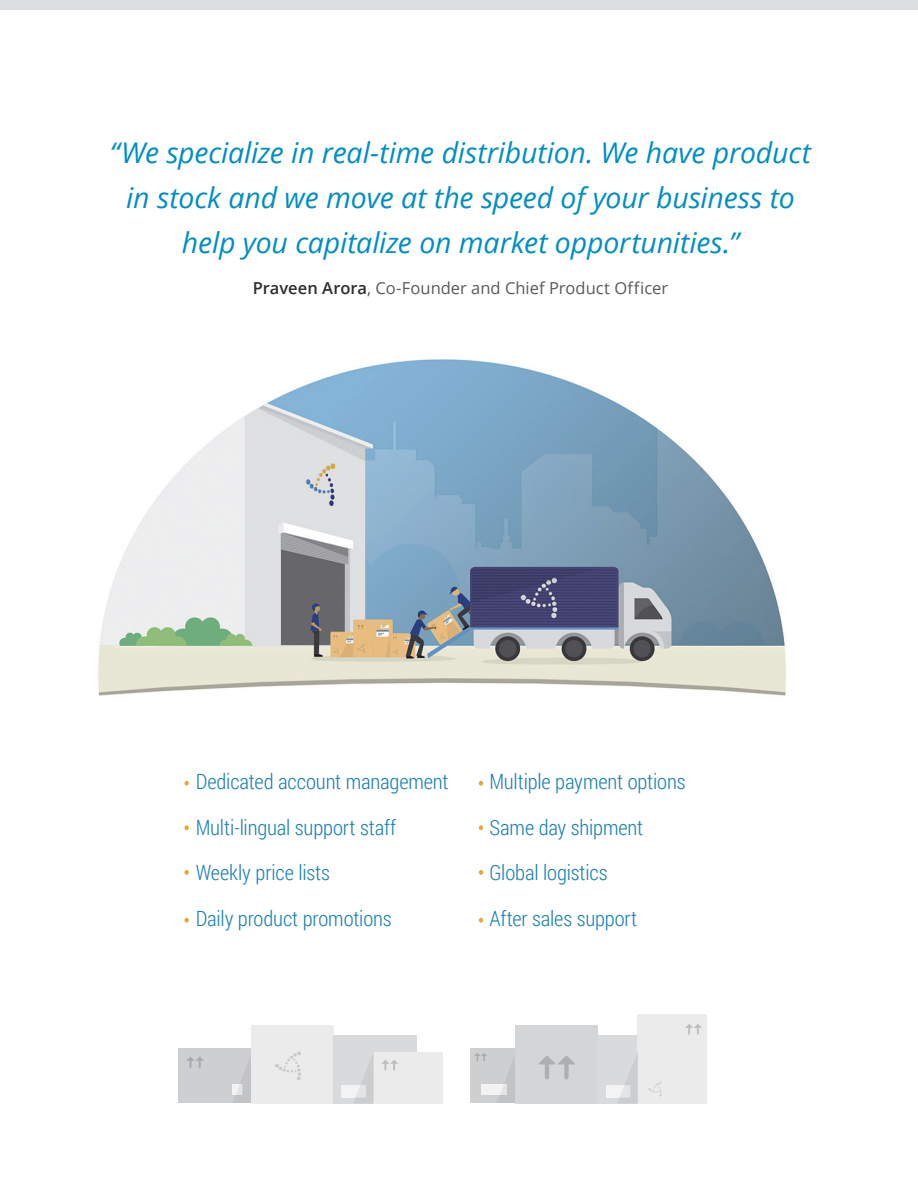
<style>
.page{position:relative;width:918px;height:1188px;background:#fff}
.page>*{position:absolute;margin:0;border:0;box-sizing:border-box;transform-origin:0 0}
.t1{font:italic 28.5px/45px "Open Sans";letter-spacing:-.005em;color:#008ec2;text-align:center}
.t2{font:300 21px/45.8px "Roboto Condensed";letter-spacing:-.01em;color:#1c81b2}
.t3{font:16.5px "Open Sans";color:#59595b}
.s1{font-weight:600;color:#2d2c2d}
</style>
<div class="page">
<svg style="left:185px;top:825px;width:4px;height:5px"></svg>
<svg style="left:479px;top:825px;width:4px;height:5px"></svg>
<svg style="left:185px;top:870px;width:4px;height:5px"></svg>
<svg style="left:479px;top:870px;width:4px;height:5px"></svg>
<svg style="left:185px;top:918px;width:4px;height:5px"></svg>
<svg style="left:479px;top:918px;width:4px;height:5px"></svg>
<svg style="left:185px;top:781px;width:4px;height:5px"></svg>
<svg style="left:479px;top:781px;width:4px;height:5px"></svg>
<div style="left:178px;top:1048px;width:73px;height:55px;background:#cecfd0"></div>
<div style="left:232px;top:1084px;width:10px;height:11px;background:#f1f1f2"></div>
<svg style="left:186px;top:1057px;width:18px;height:11px"></svg>
<svg style="left:233px;top:1056px;width:18px;height:47px"></svg>
<div style="left:251px;top:1025px;width:83px;height:79px;background:#e6e7e7"></div>
<div style="left:470px;top:1048px;width:46px;height:55px;background:#cecfd0"></div>
<div style="left:481px;top:1084px;width:26px;height:11px;background:#f1f1f2"></div>
<svg style="left:474px;top:1053px;width:13px;height:8px"></svg>
<svg style="left:498px;top:1057px;width:17px;height:46px"></svg>
<div style="left:516px;top:1025px;width:82px;height:79px;background:#d4d5d7"></div>
<svg style="left:538px;top:1056px;width:37px;height:23px"></svg>
<div style="left:334px;top:1035px;width:83px;height:69px;background:#d9dadb"></div>
<div style="left:342px;top:1085px;width:24px;height:12px;background:#f1f1f2"></div>
<div style="left:374px;top:1052px;width:69px;height:52px;background:#e6e7e7"></div>
<svg style="left:382px;top:1060px;width:16px;height:10px"></svg>
<svg style="left:353px;top:1055px;width:20px;height:48px"></svg>
<div style="left:598px;top:1035px;width:84px;height:69px;background:#d9dadb"></div>
<div style="left:606px;top:1085px;width:24px;height:12px;background:#f1f1f2"></div>
<div style="left:638px;top:1014px;width:69px;height:90px;background:#e6e7e7"></div>
<svg style="left:685px;top:1024px;width:17px;height:11px"></svg>
<svg style="left:617px;top:1056px;width:20px;height:47px"></svg>
<svg style="left:275px;top:1051px;width:26px;height:29px"></svg>
<svg style="left:648px;top:1082px;width:14px;height:15px"></svg>
<img style="left:98px;top:359px;width:688px;height:337px">
<div style="left:0;top:0;width:918px;height:9px;background:#dddedf"></div>
<h1 class="t1" style="left:110px;top:129px;width:703px">“We specialize in real-time distribution. We have product in stock and we move at the speed of your business to help you capitalize on market opportunities.”</h1>
<p class="t3" style="left:253px;top:276px;width:417px"><span class="s1">Praveen Arora</span>, Co-Founder and Chief Product Officer</p>
<p class="t2" style="left:196px;top:758px;width:254px">Dedicated account management<br>Multi-lingual support staff<br>Weekly price lists<br>Daily product promotions</p>
<p class="t2" style="left:489px;top:758px;width:198px">Multiple payment options<br>Same day shipment<br>Global logistics<br>After sales support</p>
</div>
